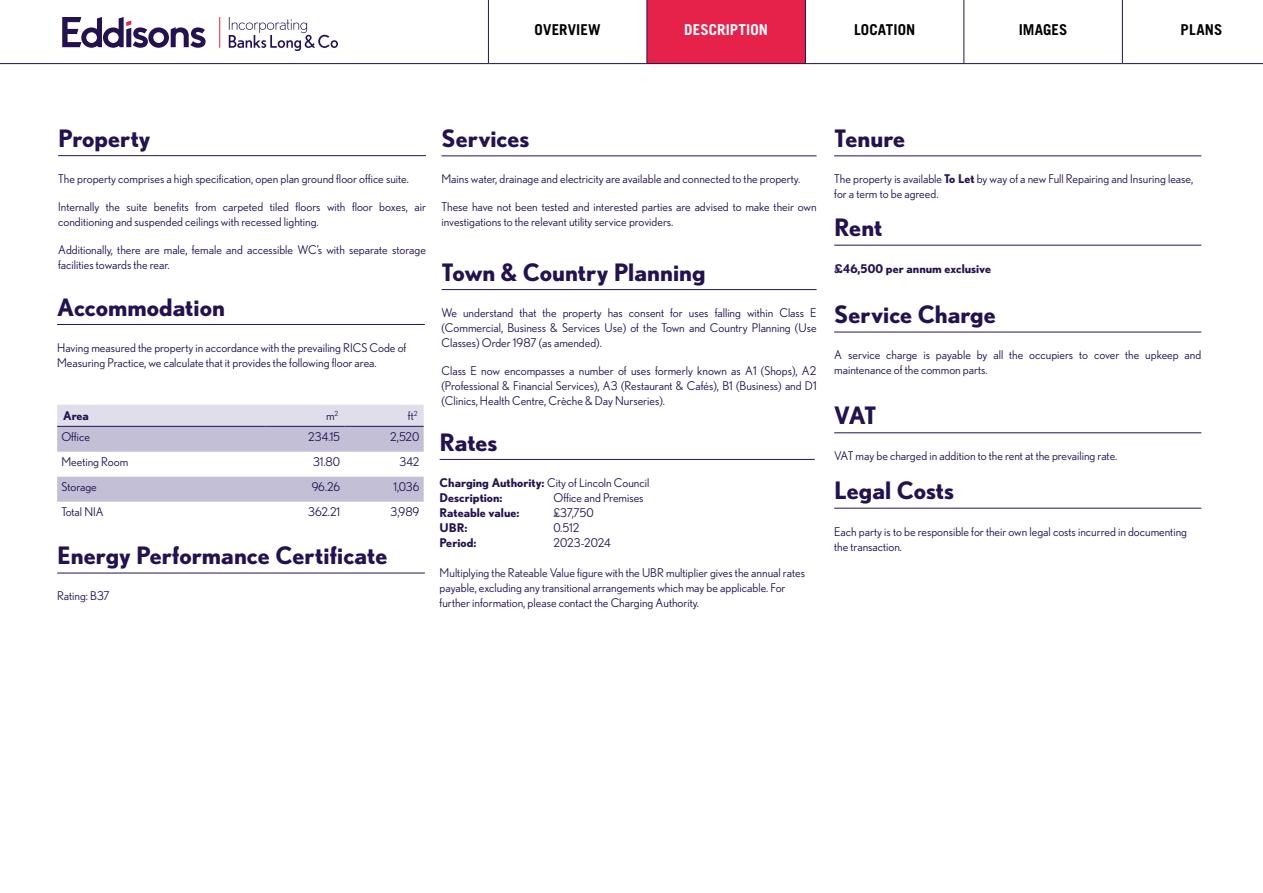
<style>
.page{position:relative;width:1263px;height:893px;background:#fff}
.page>*{position:absolute;margin:0;border:0;box-sizing:border-box;transform-origin:0 0}
.t1{font:700 24px "Nobel";color:#23124f}
.t2{font:700 15px "Trade Gothic LT Pro";letter-spacing:.01em;color:#000}
.t3{font:700 15px "Trade Gothic LT Pro";letter-spacing:.005em;color:#fff}
.t4{font:12px/15px "Nobel";color:#23124f}
.t5{font:700 12px/15px "Nobel";color:#23124f}
.s1{font-weight:400}
.s2{font-weight:700}
</style>
<div class="page">
<hr style="left:58px;top:155px;width:368px;height:1px;background:#23124f">
<hr style="left:834px;top:508px;width:367px;height:1px;background:#23124f">
<hr style="left:57px;top:324px;width:368px;height:1px;background:#23124f">
<svg style="left:57px;top:405px;width:367px;height:97px"></svg>
<hr style="left:57px;top:426px;width:208px;height:1px;background:#23124f">
<hr style="left:265px;top:426px;width:79px;height:1px;background:#23124f">
<hr style="left:344px;top:426px;width:80px;height:1px;background:#23124f">
<hr style="left:440px;top:459px;width:375px;height:1px;background:#23124f">
<hr style="left:834px;top:155px;width:367px;height:1px;background:#23124f">
<hr style="left:834px;top:245px;width:367px;height:1px;background:#23124f">
<hr style="left:834px;top:432px;width:367px;height:1px;background:#23124f">
<hr style="left:441px;top:289px;width:375px;height:1px;background:#23124f">
<hr style="left:441px;top:155px;width:375px;height:1px;background:#23124f">
<hr style="left:834px;top:332px;width:367px;height:1px;background:#23124f">
<hr style="left:57px;top:573px;width:368px;height:1px;background:#23124f">
<hr style="left:0;top:63px;width:488px;height:1px;background:#23124f">
<div style="left:646px;top:0;width:158px;height:64px;background:#e6224b"></div>
<svg style="left:62px;top:17px;width:144px;height:31px"></svg>
<hr style="left:219px;top:17px;width:1px;height:31px;background:#e6224b">
<svg style="left:229px;top:17px;width:109px;height:34px"></svg>
<p class="t2" style="left:535px;top:20px;width:68px">OVERVIEW</p>
<p class="t3" style="left:684px;top:20px;width:85px">DESCRIPTION</p>
<p class="t2" style="left:854px;top:20px;width:53px">LOCATION</p>
<p class="t2" style="left:1019px;top:20px;width:50px">IMAGES</p>
<p class="t2" style="left:1180px;top:20px;width:43px">PLANS</p>
<h1 class="t1" style="left:58px;top:124px;width:94px">Property</h1>
<p class="t4" style="left:58px;top:171px;width:352px">The property comprises a high specification, open plan ground floor office suite.</p>
<p class="t4" style="left:58px;top:199px;width:369px">Internally the suite benefits from carpeted tiled floors with floor boxes, air conditioning and suspended ceilings with recessed lighting.</p>
<p class="t4" style="left:58px;top:242px;width:369px">Additionally, there are male, female and accessible WC’s with separate storage facilities towards the rear.</p>
<h1 class="t1" style="left:57px;top:293px;width:169px">Accommodation</h1>
<p class="t4" style="left:57px;top:340px;width:351px">Having measured the property in accordance with the prevailing RICS Code of<br>Measuring Practice, we calculate that it provides the following floor area.</p>
<p class="t5" style="left:63px;top:408px;width:27px">Area</p>
<p class="t4" style="left:326px;top:408px;width:14px">m<sup>2</sup></p>
<p class="t4" style="left:408px;top:408px;width:11px">ft<sup>2</sup></p>
<p class="t4" style="left:61px;top:429px;width:30px">Office</p>
<p class="t4" style="left:308px;top:429px;width:34px">234.15</p>
<p class="t4" style="left:390px;top:429px;width:31px">2,520</p>
<p class="t4" style="left:61px;top:454px;width:68px">Meeting Room</p>
<p class="t4" style="left:313px;top:454px;width:29px">31.80</p>
<p class="t4" style="left:399px;top:454px;width:22px">342</p>
<p class="t4" style="left:61px;top:479px;width:37px">Storage</p>
<p class="t4" style="left:312px;top:479px;width:30px">96.26</p>
<p class="t4" style="left:394px;top:479px;width:27px">1,036</p>
<p class="t4" style="left:61px;top:504px;width:44px">Total NIA</p>
<p class="t4" style="left:308px;top:504px;width:33px">362.21</p>
<p class="t4" style="left:391px;top:504px;width:30px">3,989</p>
<h1 class="t1" style="left:57px;top:541px;width:332px">Energy Performance Certificate</h1>
<p class="t4" style="left:57px;top:588px;width:54px">Rating: B37</p>
<h1 class="t1" style="left:441px;top:124px;width:90px">Services</h1>
<p class="t4" style="left:441px;top:171px;width:360px">Mains water, drainage and electricity are available and connected to the property.</p>
<p class="t4" style="left:441px;top:199px;width:377px">These have not been tested and interested parties are advised to make their own investigations to the relevant utility service providers.</p>
<h1 class="t1" style="left:441px;top:258px;width:266px">Town &amp; Country Planning</h1>
<p class="t4" style="left:441px;top:305px;width:377px;text-align:justify">We understand that the property has consent for uses falling within Class E (Commercial, Business &amp; Services Use) of the Town and Country Planning (Use Classes) Order 1987 (as amended).</p>
<p class="t4" style="left:441px;top:363px;width:377px;text-align:justify">Class E now encompasses a number of uses formerly known as A1 (Shops), A2 (Professional &amp; Financial Services), A3 (Restaurant &amp; Cafés), B1 (Business) and D1 (Clinics, Health Centre, Crèche &amp; Day Nurseries).</p>
<h1 class="t1" style="left:440px;top:428px;width:59px">Rates</h1>
<p class="t5" style="left:440px;top:475px;width:211px">Charging Authority: <span class="s1">City of Lincoln Council<br></span>Description:</p>
<p class="t4" style="left:553px;top:490px;width:92px">Office and Premises</p>
<p class="t5" style="left:440px;top:505px;width:81px">Rateable value:</p>
<p class="t4" style="left:553px;top:505px;width:42px">£37,750</p>
<p class="t5" style="left:440px;top:520px;width:29px">UBR:</p>
<p class="t4" style="left:553px;top:520px;width:27px">0.512</p>
<p class="t5" style="left:440px;top:535px;width:38px">Period:</p>
<p class="t4" style="left:553px;top:535px;width:59px">2023-2024</p>
<p class="t4" style="left:440px;top:565px;width:367px">Multiplying the Rateable Value figure with the UBR multiplier gives the annual rates payable, excluding any transitional arrangements which may be applicable. For further information, please contact the Charging Authority.</p>
<h1 class="t1" style="left:834px;top:124px;width:72px">Tenure</h1>
<p class="t4" style="left:834px;top:171px;width:361px">The property is available <span class="s2">To Let</span> by way of a new Full Repairing and Insuring lease, for a term to be agreed.</p>
<h1 class="t1" style="left:834px;top:213px;width:50px">Rent</h1>
<p class="t5" style="left:834px;top:260px;width:158px">£46,500 per annum exclusive</p>
<h1 class="t1" style="left:834px;top:300px;width:163px">Service Charge</h1>
<p class="t4" style="left:834px;top:347px;width:369px">A service charge is payable by all the occupiers to cover the upkeep and maintenance of the common parts.</p>
<h1 class="t1" style="left:834px;top:401px;width:44px">VAT</h1>
<p class="t4" style="left:834px;top:448px;width:285px">VAT may be charged in addition to the rent at the prevailing rate.</p>
<h1 class="t1" style="left:834px;top:476px;width:121px">Legal Costs</h1>
<p class="t4" style="left:834px;top:524px;width:354px">Each party is to be responsible for their own legal costs incurred in documenting the transaction.</p>
</div>
